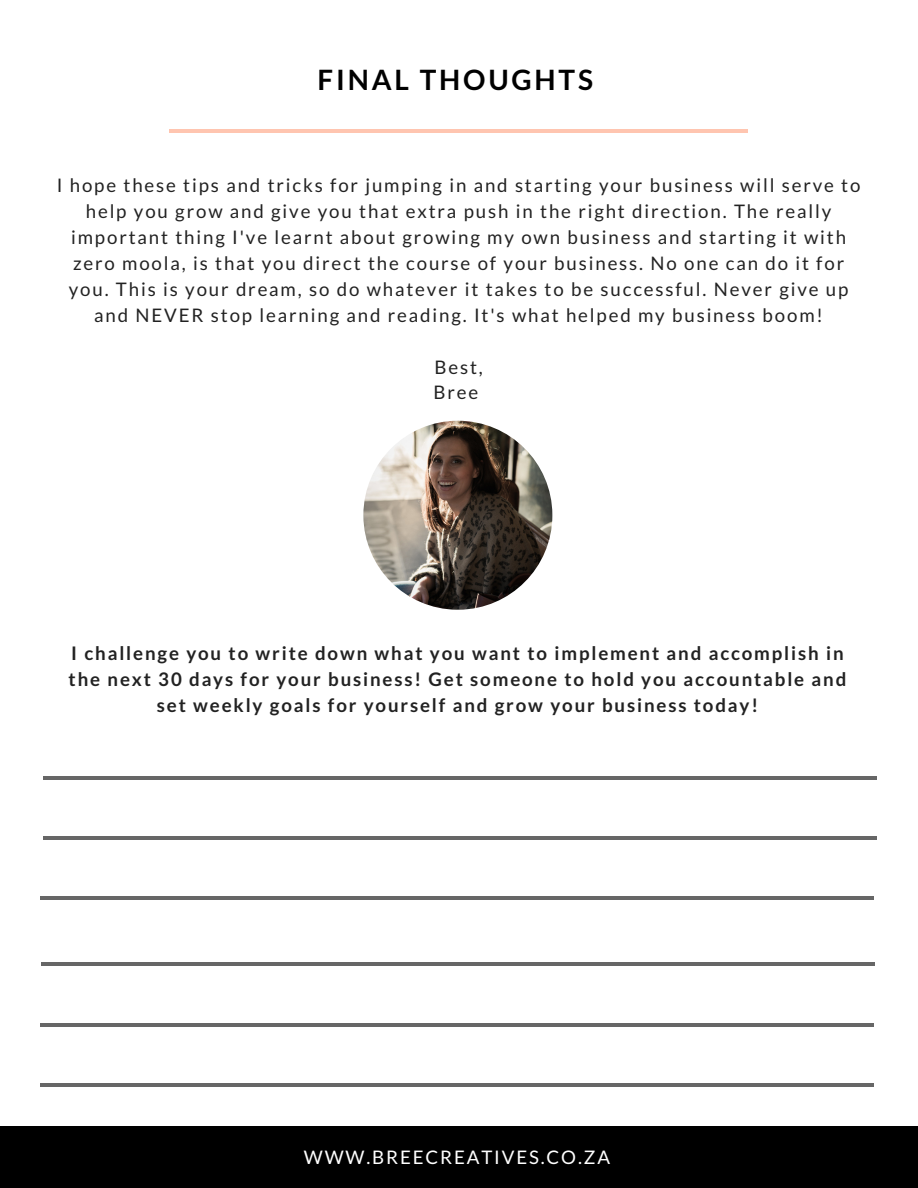
<style>
.page{position:relative;width:918px;height:1188px;background:#fff}
.page>*{position:absolute;margin:0;border:0;box-sizing:border-box;transform-origin:0 0}
.t1{font:700 28.05px "Lato";letter-spacing:.1em;color:#000}
.t2{font:18.75px/25.8px "Lato";letter-spacing:.1em;color:#222;text-align:center}
.t3{font:700 18.75px/25.8px "Lato";letter-spacing:.1em;color:#222;text-align:center}
.t4{font:18.75px "Lato";letter-spacing:.1em;color:#fff}
</style>
<div class="page">
<div style="left:0;top:1126px;width:918px;height:62px;background:#000"></div>
<hr style="left:170px;top:129px;width:578px;height:4px;background:#ffc5b0">
<hr style="left:40px;top:897px;width:834px;height:3px;background:#666">
<hr style="left:42px;top:962px;width:833px;height:3px;background:#666">
<hr style="left:43px;top:836px;width:833px;height:3px;background:#666">
<hr style="left:40px;top:1024px;width:834px;height:3px;background:#666">
<hr style="left:40px;top:1083px;width:834px;height:4px;background:#666">
<img style="left:363px;top:421px;width:189px;height:189px;border-radius:94px">
<hr style="left:43px;top:776px;width:833px;height:4px;background:#666">
<h1 class="t1" style="left:318px;top:62px;width:277px">FINAL THOUGHTS</h1>
<p class="t2" style="left:57px;top:172px;width:805px">I hope these tips and tricks for jumping in and starting your business will serve to help you grow and give you that extra push in the right direction. The really important thing I've learnt about growing my own business and starting it with zero moola, is that you direct the course of your business. No one can do it for you. This is your dream, so do whatever it takes to be successful. Never give up and NEVER stop learning and reading. It's what helped my business boom!</p>
<p class="t2" style="left:434px;top:353px;width:51px;text-align:left">Best,<br>Bree</p>
<p class="t3" style="left:69px;top:640px;width:779px">I challenge you to write down what you want to implement and accomplish in the next 30 days for your business! Get someone to hold you accountable and set weekly goals for yourself and grow your business today!</p>
<p class="t4" style="left:304px;top:1146px;width:308px">WWW.BREECREATIVES.CO.ZA</p>
</div>
